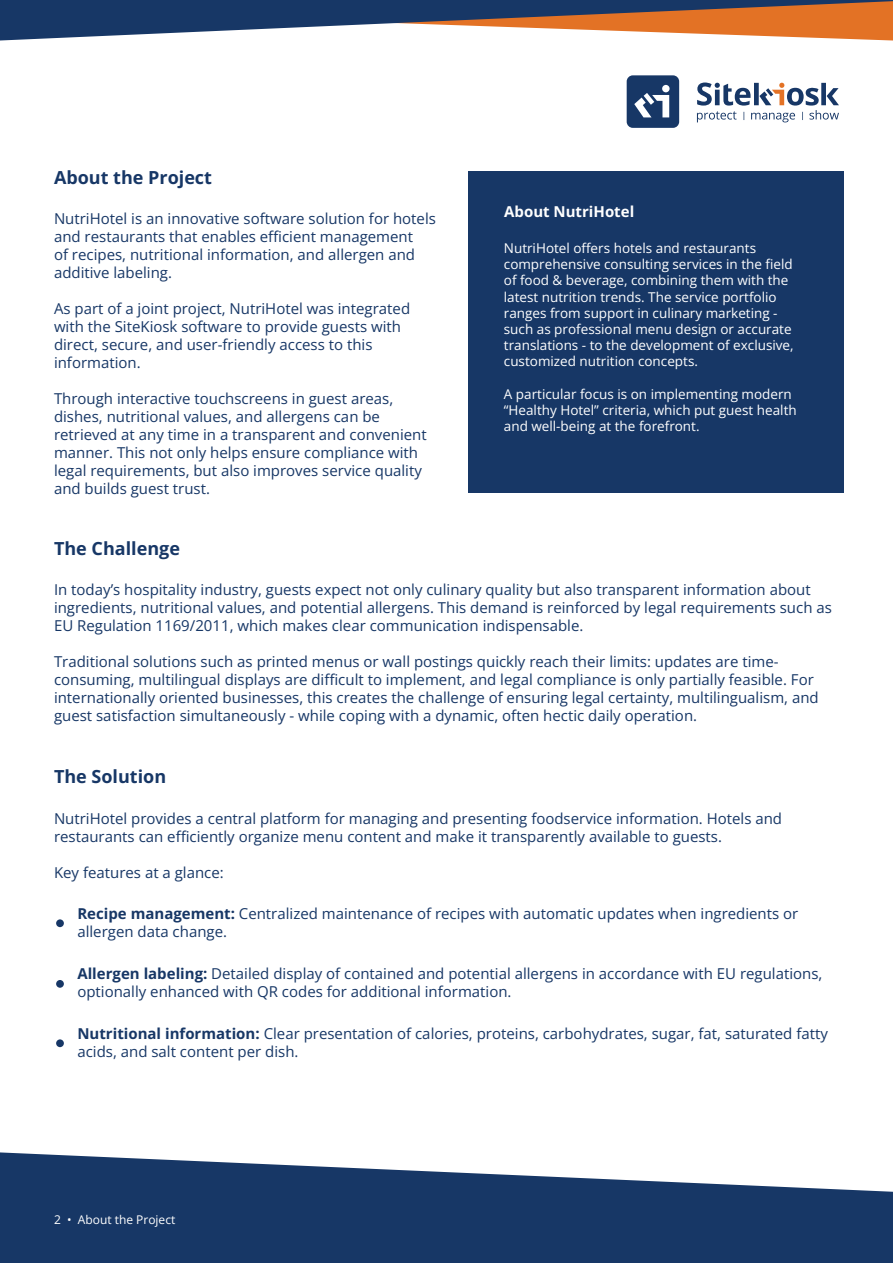
<style>
.page{position:relative;width:893px;height:1263px;background:#fff}
.page>*{position:absolute;margin:0;border:0;box-sizing:border-box;transform-origin:0 0}
.t1{font:700 18px "Open Sans";color:#173766}
.t2{font:15px/18px "Open Sans";color:#173766}
.t3{font:700 15px "Open Sans";color:#fff}
.t4{font:13.5px/16.2px "Open Sans";color:#fff}
.t5{font:12px "Open Sans";color:#fff}
.s1{font-weight:700}
</style>
<div class="page">
<svg style="left:0;top:1152px;width:893px;height:111px;fill:#173766"></svg>
<svg style="left:0;top:0;width:893px;height:41px"></svg>
<div style="left:627px;top:75px;width:52px;height:53px;background:#173766;border-radius:6px"></div>
<svg style="left:697px;top:83px;width:142px;height:39px"></svg>
<svg style="left:634px;top:85px;width:36px;height:32px"></svg>
<div style="left:469px;top:172px;width:375px;height:321px;background:#173766"></div>
<div style="left:56px;top:919px;width:8px;height:8px;background:#173766;border-radius:50%"></div>
<div style="left:56px;top:980px;width:8px;height:8px;background:#173766;border-radius:50%"></div>
<div style="left:56px;top:1039px;width:8px;height:8px;background:#173766;border-radius:50%"></div>
<p class="t1" style="left:54px;top:165px;width:160px">About the Project</p>
<p class="t2" style="left:54px;top:209px;width:383px">NutriHotel is an innovative software solution for hotels and restaurants that enables efficient management<br>of recipes, nutritional information, and allergen and additive labeling.</p>
<p class="t2" style="left:54px;top:299px;width:358px">As part of a joint project, NutriHotel was integrated with the SiteKiosk software to provide guests with direct, secure, and user-friendly access to this information.</p>
<p class="t2" style="left:54px;top:389px;width:374px">Through interactive touchscreens in guest areas, dishes, nutritional values, and allergens can be retrieved at any time in a transparent and convenient manner. This not only helps ensure compliance with legal requirements, but also improves service quality and builds guest trust.</p>
<p class="t1" style="left:54px;top:536px;width:127px">The Challenge</p>
<p class="t3" style="left:504px;top:201px;width:132px">About NutriHotel</p>
<p class="t4" style="left:504px;top:240px;width:291px">NutriHotel offers hotels and restaurants comprehensive consulting services in the field of food &amp; beverage, combining them with the latest nutrition trends. The service portfolio ranges from support in culinary marketing - such as professional menu design or accurate translations - to the development of exclusive, customized nutrition concepts.</p>
<p class="t4" style="left:504px;top:385px;width:294px">A particular focus is on implementing modern “Healthy Hotel” criteria, which put guest health and well-being at the forefront.</p>
<p class="t2" style="left:54px;top:580px;width:779px">In today’s hospitality industry, guests expect not only culinary quality but also transparent information about ingredients, nutritional values, and potential allergens. This demand is reinforced by legal requirements such as<br>EU Regulation 1169/2011, which makes clear communication indispensable.</p>
<p class="t2" style="left:54px;top:652px;width:766px">Traditional solutions such as printed menus or wall postings quickly reach their limits: updates are time&shy;consuming, multilingual displays are difficult to implement, and legal compliance is only partially feasible. For internationally oriented businesses, this creates the challenge of ensuring legal certainty, multilingualism, and guest satisfaction simultaneously - while coping with a dynamic, often hectic daily operation.</p>
<p class="t1" style="left:54px;top:763px;width:114px">The Solution</p>
<p class="t2" style="left:54px;top:809px;width:730px">NutriHotel provides a central platform for managing and presenting foodservice information. Hotels and restaurants can efficiently organize menu content and make it transparently available to guests.</p>
<p class="t2" style="left:54px;top:863px;width:171px">Key features at a glance:</p>
<p class="t2" style="left:77px;top:904px;width:722px"><span class="s1">Recipe management:</span> Centralized maintenance of recipes with automatic updates when ingredients or allergen data change.</p>
<p class="t2" style="left:77px;top:964px;width:746px"><span class="s1">Allergen labeling:</span> Detailed display of contained and potential allergens in accordance with EU regulations, optionally enhanced with QR codes for additional information.</p>
<p class="t2" style="left:77px;top:1024px;width:752px"><span class="s1">Nutritional information:</span> Clear presentation of calories, proteins, carbohydrates, sugar, fat, saturated fatty acids, and salt content per dish.</p>
<p class="t5" style="left:54px;top:1211px;width:123px">2 • About the Project</p>
</div>
